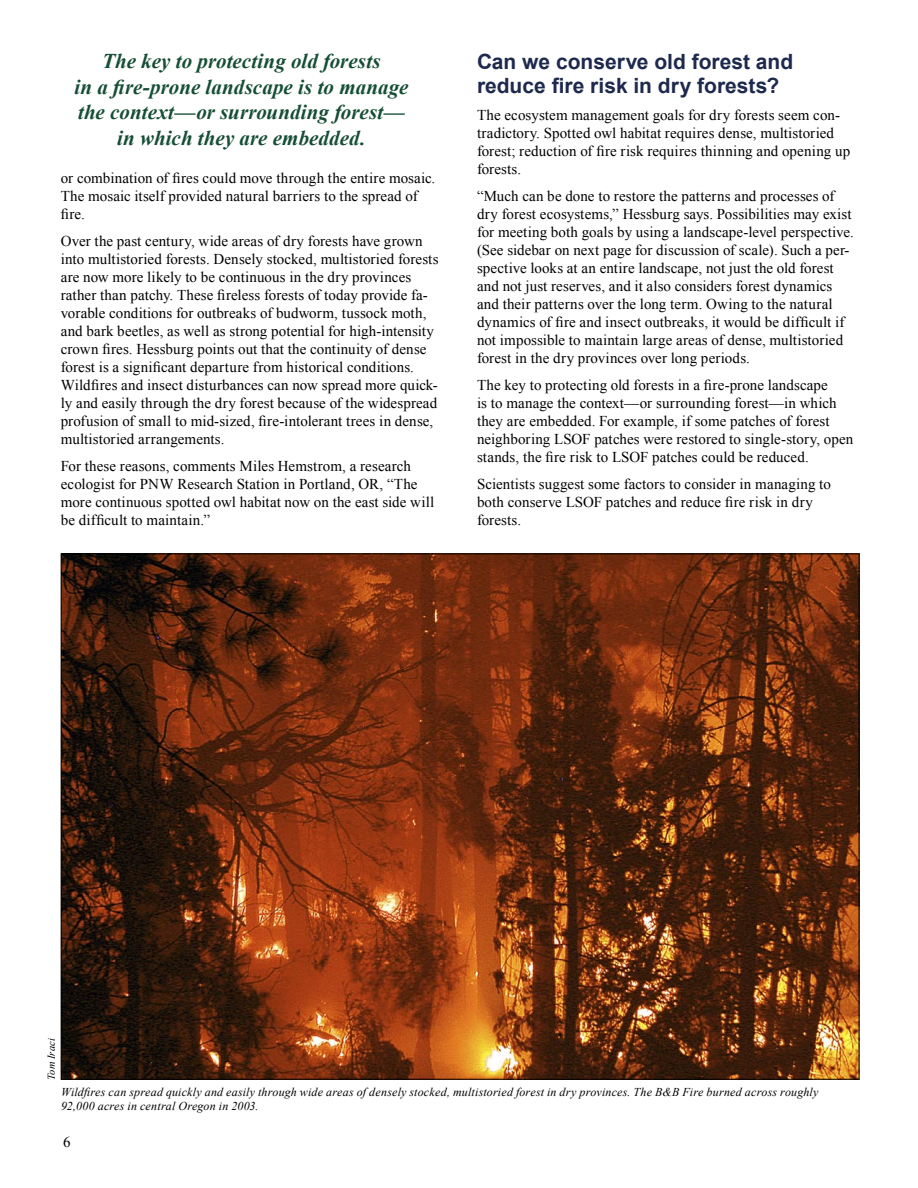
<style>
.page{position:relative;width:918px;height:1188px;background:#fff}
.page>*{position:absolute;margin:0;border:0;box-sizing:border-box;transform-origin:0 0}
.callout{font:italic 700 21px/25.5px "Times New Roman";letter-spacing:.005em;color:#154e35;text-align:center}
.Heading{font:700 21px/24px "Arial";color:#1d294d}
.Body{font:15px/18px "Times New Roman";letter-spacing:.005em;color:#000}
.body_last{font:15px/18px "Times New Roman";letter-spacing:.005em;color:#000}
.t1{font:italic 12px/13.5px "Times New Roman";letter-spacing:.015em;color:#000}
.t2{font:italic 10.5px "Times New Roman";color:#000}
</style>
<div class="page">
<img style="left:63px;top:556px;width:794px;height:522px">
<p class="callout" style="left:75px;top:48px;width:335px">The key to protecting old forests<br>in a fire-prone landscape is to manage the context—or surrounding forest— in which they are embedded.</p>
<p class="Body" style="left:61px;top:168px;width:376px">or combination of fires could move through the entire mosaic.<br>The mosaic itself provided natural barriers to the spread of fire.</p>
<p class="Body" style="left:61px;top:231px;width:379px">Over the past century, wide areas of dry forests have grown into multistoried forests. Densely stocked, multistoried forests are now more likely to be continuous in the dry provinces rather than patchy. These fireless forests of today provide fa&shy;vorable conditions for outbreaks of budworm, tussock moth, and bark beetles, as well as strong potential for high-intensity crown fires. Hessburg points out that the continuity of dense forest is a significant departure from historical conditions.<br>Wildfires and insect disturbances can now spread more quick&shy;ly and easily through the dry forest because of the widespread profusion of small to mid-sized, fire-intolerant trees in dense, multistoried arrangements.</p>
<p class="body_last" style="left:61px;top:456px;width:375px">For these reasons, comments Miles Hemstrom, a research ecologist for PNW Research Station in Portland, OR, “The more continuous spotted owl habitat now on the east side will be difficult to maintain.”</p>
<p class="Heading" style="left:477px;top:50px;width:318px">Can we conserve old forest and reduce fire risk in dry forests?</p>
<p class="Body" style="left:477px;top:106px;width:375px">The ecosystem management goals for dry forests seem con&shy;tradictory. Spotted owl habitat requires dense, multistoried forest; reduction of fire risk requires thinning and opening up forests.</p>
<p class="Body" style="left:477px;top:187px;width:378px">“Much can be done to restore the patterns and processes of dry forest ecosystems,” Hessburg says. Possibilities may exist for meeting both goals by using a landscape-level perspective. (See sidebar on next page for discussion of scale). Such a per&shy;spective looks at an entire landscape, not just the old forest and not just reserves, and it also considers forest dynamics and their patterns over the long term. Owing to the natural dynamics of fire and insect outbreaks, it would be difficult if not impossible to maintain large areas of dense, multistoried forest in the dry provinces over long periods.</p>
<p class="Body" style="left:477px;top:376px;width:378px">The key to protecting old forests in a fire-prone landscape<br>is to manage the context—or surrounding forest—in which they are embedded. For example, if some patches of forest neighboring LSOF patches were restored to single-story, open stands, the fire risk to LSOF patches could be reduced.</p>
<p class="Body" style="left:477px;top:475px;width:356px">Scientists suggest some factors to consider in managing to both conserve LSOF patches and reduce fire risk in dry forests.</p>
<p class="t2" style="left:44px;top:1080px;width:43px;rotate:-90deg">Tom Iraci</p>
<p class="t1" style="left:61px;top:1085px;width:759px">Wildfires can spread quickly and easily through wide areas of densely stocked, multistoried forest in dry provinces. The B&amp;B Fire burned across roughly<br>92,000 acres in central Oregon in 2003.</p>
<p class="Body" style="left:63px;top:1132px;width:9px">6</p>
</div>
